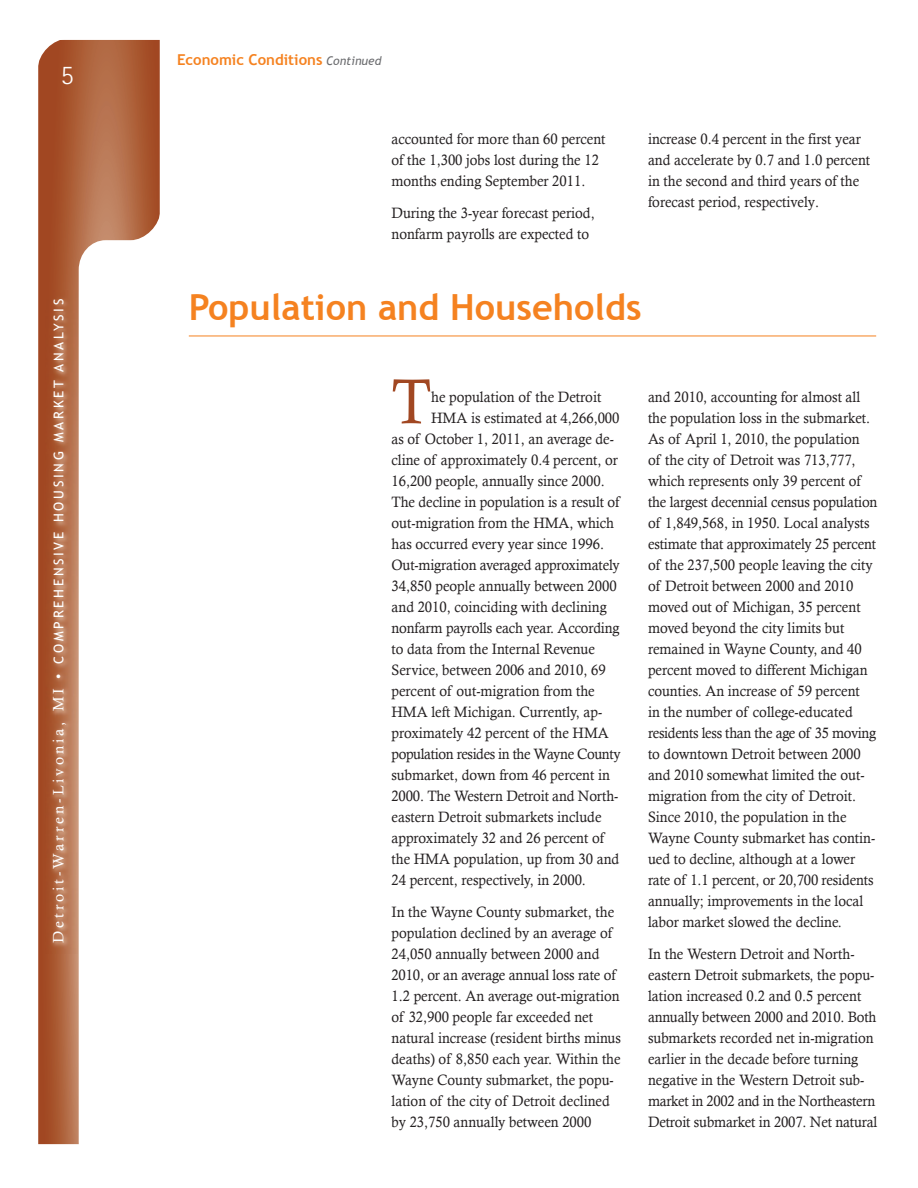
<style>
.page{position:relative;width:918px;height:1188px;background:#fff}
.page>*{position:absolute;margin:0;border:0;box-sizing:border-box;transform-origin:0 0}
.body_text{font:63.75px "Calisto";color:#a14722;scale:.95 1}
.level1{font:700 36px "Trebuchet MS";color:#f58220}
.t1{font:300 27px "Rotis Sans Serif";color:#fff}
.body_text-2{font:15px/21px "Calisto";color:#231f20;scale:.95 1}
.body_text-3{font:15px "Calisto";letter-spacing:-.025em;color:#231f20;scale:.95 1}
.t2{font:700 15px "Trebuchet MS";color:#f58220}
.t3{font:13.5px "Trebuchet MS";letter-spacing:.2em;color:#fff}
.s1{font-family:"Calisto";font-size:15px}
.s2{font-weight:400;font-style:italic;font-size:12px;color:#6c6d70}
</style>
<div class="page">
<svg style="left:38px;top:40px;width:122px;height:1104px;background:#ad603b"></svg>
<svg style="left:79px;top:240px;width:81px;height:904px"></svg>
<svg style="left:38px;top:39px;width:30px;height:30px"></svg>
<svg style="left:130px;top:210px;width:30px;height:36px"></svg>
<img style="left:46px;top:290px;width:31px;height:663px">
<hr style="left:189px;top:336px;width:687px;height:1px;background:#f58220">
<h3 class="t1" style="left:61px;top:60px;width:14px">5</h3>
<p class="t3" style="left:51px;top:943px;width:646px;rotate:-90deg"><span class="s1">Detroit-Warren-Livonia, MI •</span> COMPREHENSIVE HOUSING MARKET ANALYSIS</p>
<p class="t2" style="left:177px;top:50px;width:206px">Economic Conditions <span class="s2">Continued</span></p>
<p class="body_text-2" style="left:392px;top:128px;width:227px">accounted for more than 60 percent of the 1,300 jobs lost during the 12 months ending September 2011.</p>
<p class="body_text-2" style="left:392px;top:202px;width:215px">During the 3-year forecast period, nonfarm payrolls are expected to</p>
<p class="body_text-2" style="left:648px;top:128px;width:236px">increase 0.4 percent in the first year and accelerate by 0.7 and 1.0 percent in the second and third years of the forecast period, respectively.</p>
<p class="level1" style="left:189px;top:285px;width:454px">Population and Households</p>
<p class="body_text" style="left:392px;top:365px;width:43px">T</p>
<p class="body_text-2" style="left:431px;top:386px;width:181px">he population of the Detroit</p>
<p class="body_text-2" style="left:431px;top:407px;width:200px">HMA is estimated at 4,266,000</p>
<p class="body_text-2" style="left:392px;top:428px;width:236px">as of October 1, 2011, an average de-</p>
<p class="body_text-2" style="left:392px;top:449px;width:240px">cline of approximately 0.4 percent, or</p>
<p class="body_text-2" style="left:392px;top:470px;width:226px">16,200 people, annually since 2000.</p>
<p class="body_text-2" style="left:392px;top:491px;width:242px">The decline in population is a result of</p>
<p class="body_text-2" style="left:392px;top:512px;width:236px">out-migration from the HMA, which</p>
<p class="body_text-2" style="left:392px;top:533px;width:225px">has occurred every year since 1996.</p>
<p class="body_text-2" style="left:392px;top:554px;width:242px">Out-migration averaged approximately</p>
<p class="body_text-2" style="left:392px;top:575px;width:239px">34,850 people annually between 2000</p>
<p class="body_text-2" style="left:392px;top:596px;width:228px">and 2010, coinciding with declining</p>
<p class="body_text-2" style="left:392px;top:617px;width:242px">nonfarm payrolls each year. According</p>
<p class="body_text-2" style="left:392px;top:638px;width:216px">to data from the Internal Revenue</p>
<p class="body_text-2" style="left:392px;top:659px;width:227px">Service, between 2006 and 2010, 69</p>
<p class="body_text-2" style="left:392px;top:680px;width:215px">percent of out-migration from the</p>
<p class="body_text-2" style="left:392px;top:701px;width:223px">HMA left Michigan. Currently, ap-</p>
<p class="body_text-2" style="left:392px;top:722px;width:230px">proximately 42 percent of the HMA</p>
<p class="body_text-3" style="left:392px;top:745px;width:243px">population resides in the Wayne County</p>
<p class="body_text-2" style="left:392px;top:764px;width:231px">submarket, down from 46 percent in</p>
<p class="body_text-2" style="left:392px;top:785px;width:240px">2000. The Western Detroit and North-</p>
<p class="body_text-2" style="left:392px;top:806px;width:223px">eastern Detroit submarkets include</p>
<p class="body_text-2" style="left:392px;top:827px;width:225px">approximately 32 and 26 percent of</p>
<p class="body_text-2" style="left:392px;top:848px;width:241px">the HMA population, up from 30 and</p>
<p class="body_text-2" style="left:392px;top:869px;width:206px">24 percent, respectively, in 2000.</p>
<p class="body_text-2" style="left:392px;top:901px;width:243px">In the Wayne County submarket, the population declined by an average of 24,050 annually between 2000 and 2010, or an average annual loss rate of 1.2 percent. An average out-migration of 32,900 people far exceeded net natural increase (resident births minus deaths) of 8,850 each year. Within the Wayne County submarket, the popu&shy;lation of the city of Detroit declined by 23,750 annually between 2000</p>
<p class="body_text-2" style="left:648px;top:386px;width:243px">and 2010, accounting for almost all the population loss in the submarket.<br>As of April 1, 2010, the population<br>of the city of Detroit was 713,777, which represents only 39 percent of the largest decennial census population of 1,849,568, in 1950. Local analysts estimate that approximately 25 percent of the 237,500 people leaving the city of Detroit between 2000 and 2010 moved out of Michigan, 35 percent moved beyond the city limits but remained in Wayne County, and 40 percent moved to different Michigan counties. An increase of 59 percent<br>in the number of college-educated residents less than the age of 35 moving to downtown Detroit between 2000 and 2010 somewhat limited the out&shy;migration from the city of Detroit.<br>Since 2010, the population in the Wayne County submarket has contin&shy;ued to decline, although at a lower rate of 1.1 percent, or 20,700 residents annually; improvements in the local labor market slowed the decline.</p>
<p class="body_text-2" style="left:648px;top:943px;width:243px">In the Western Detroit and North&shy;eastern Detroit submarkets, the popu&shy;lation increased 0.2 and 0.5 percent annually between 2000 and 2010. Both submarkets recorded net in-migration earlier in the decade before turning negative in the Western Detroit sub&shy;market in 2002 and in the Northeastern Detroit submarket in 2007. Net natural</p>
</div>
